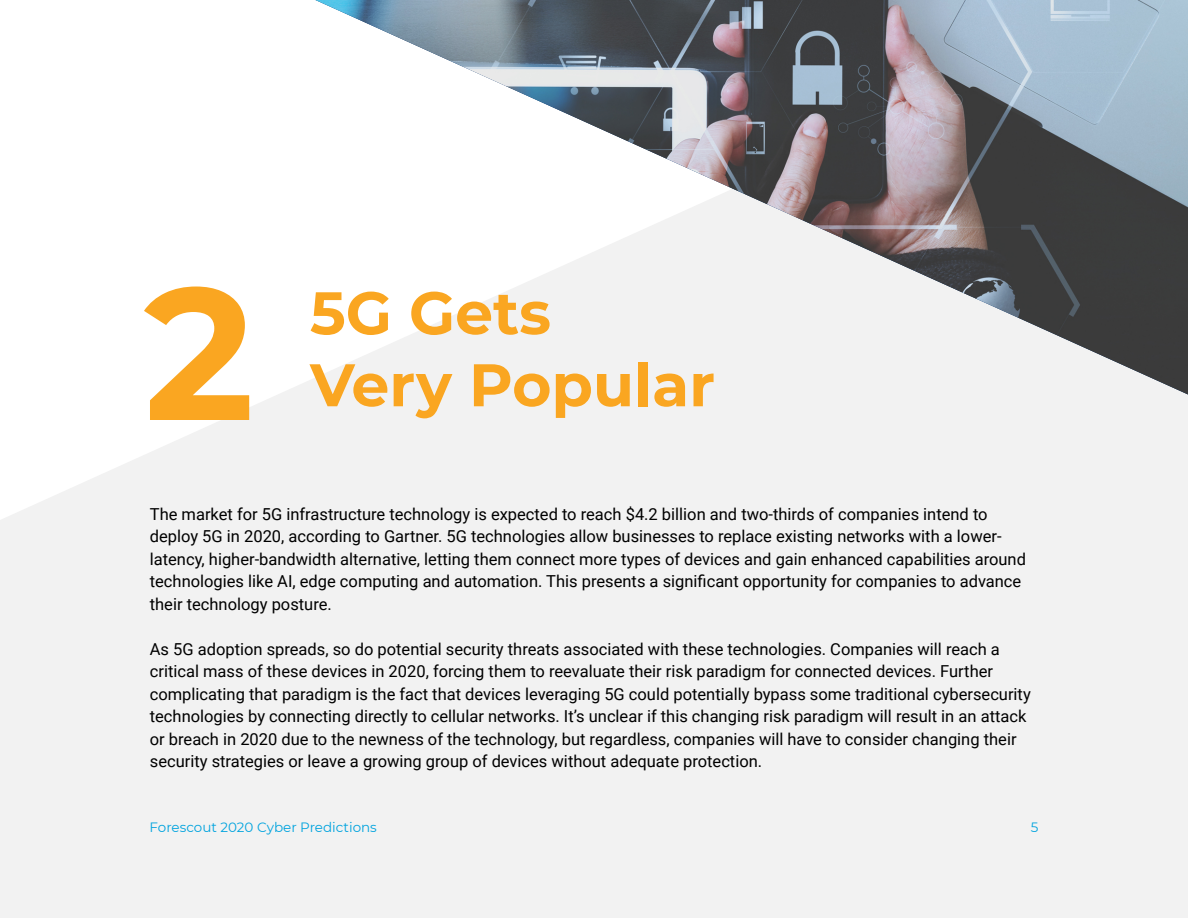
<style>
.page{position:relative;width:1188px;height:918px;background:#fff}
.page>*{position:absolute;margin:0;border:0;box-sizing:border-box;transform-origin:0 0}
.t1{font:700 187.5px "Montserrat";color:#faa621}
.t2{font:700 60px/72px "Montserrat";color:#faa621}
.t3{font:16.5px/22.5px "Roboto";color:#000}
.t4{font:13.5px "Montserrat";color:#00a3de}
</style>
<div class="page">
<div style="left:0;top:378px;width:1188px;height:540px;background:#f2f2f2"></div>
<img style="left:315px;top:0;width:873px;height:395px">
<h1 class="t1" style="left:144px;top:218px;width:112px">2</h1>
<h2 class="t2" style="left:310px;top:274px;width:407px">5G Gets<br>Very Popular</h2>
<p class="t3" style="left:150px;top:502px;width:878px">The market for 5G infrastructure technology is expected to reach $4.2 billion and two-thirds of companies intend to deploy 5G in 2020, according to Gartner. 5G technologies allow businesses to replace existing networks with a lower&shy;latency, higher-bandwidth alternative, letting them connect more types of devices and gain enhanced capabilities around technologies like AI, edge computing and automation. This presents a significant opportunity for companies to advance their technology posture.</p>
<p class="t3" style="left:150px;top:637px;width:883px">As 5G adoption spreads, so do potential security threats associated with these technologies. Companies will reach a critical mass of these devices in 2020, forcing them to reevaluate their risk paradigm for connected devices. Further complicating that paradigm is the fact that devices leveraging 5G could potentially bypass some traditional cybersecurity technologies by connecting directly to cellular networks. It’s unclear if this changing risk paradigm will result in an attack or breach in 2020 due to the newness of the technology, but regardless, companies will have to consider changing their security strategies or leave a growing group of devices without adequate protection.</p>
<p class="t4" style="left:150px;top:818px;width:229px">Forescout 2020 Cyber Predictions</p>
<p class="t4" style="left:1031px;top:818px;width:9px">5</p>
</div>
